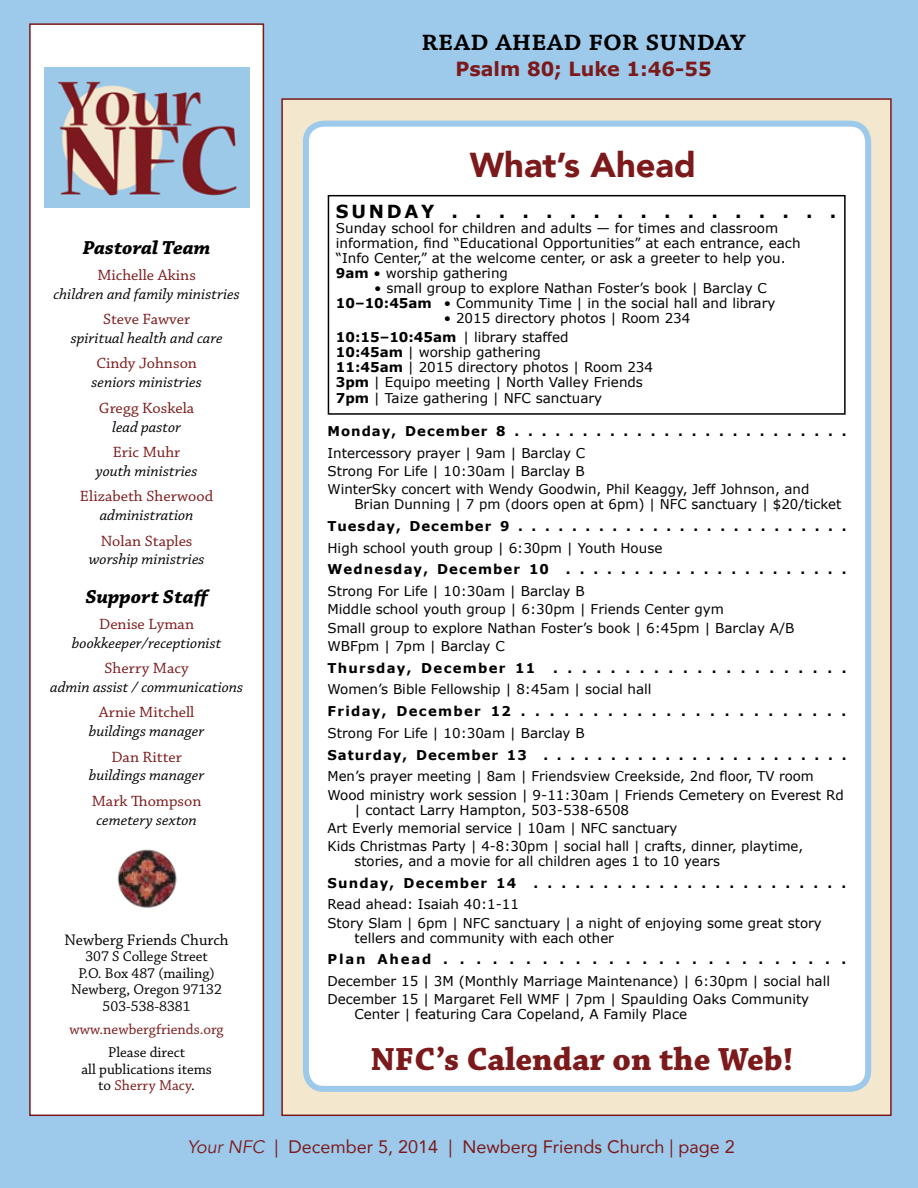
<style>
.page{position:relative;width:918px;height:1188px;background:#9dc9eb}
.page>*{position:absolute;margin:0;border:0;box-sizing:border-box;transform-origin:0 0}
.t1{font:900 34.5px "Avenir";color:#7c1a1b}
.t2{font:700 33.75px "Chaparral Pro";color:#7c1a1b}
.t3{font:600 30px "Chaparral Pro";color:#000}
.t4{font:italic 700 19.8px "Chaparral Pro";color:#000;scale:1.04 1}
.t5{font:700 19.5px "Verdana";color:#7c1a1b}
.t6{font:18px "Avenir";color:#7c1a1b}
.t7{font:700 18px "Verdana";letter-spacing:.15em;color:#000}
.t8{font:16.2px "Chaparral Pro";color:#000}
.t9{font:italic 15.6px "Chaparral Pro";color:#000;scale:1.04 1}
.t10{font:15.6px "Chaparral Pro";color:#7c1a1b;scale:1.04 1}
.t11{font:15px/16.5px "Chaparral Pro";color:#000;text-align:center}
.t12{font:15px "Chaparral Pro";color:#7c1a1b}
.t13{font:13.5px/18.3px "Verdana";color:#000}
.t14{font:700 13.5px "Verdana";letter-spacing:.085em;color:#000}
.t15{font:700 13.5px "Verdana";letter-spacing:.135em;color:#000}
.s1{color:#7c1a1b}
.s2{font-weight:700}
.s3{font-style:italic}
</style>
<div class="page">
<div style="left:29px;top:23px;width:235px;height:1093px;background:#fff;border:2px solid #7c1a1b"></div>
<img style="left:44px;top:68px;width:205px;height:139px">
<img style="left:117px;top:849px;width:60px;height:59px">
<div style="left:281px;top:98px;width:611px;height:1018px;background:#f3e7cd;border:2px solid #7c1a1b"></div>
<div style="left:306px;top:124px;width:562px;height:965px;background:#fff;border-radius:18px"></div>
<div style="left:303px;top:121px;width:568px;height:971px;border:6px solid #9dc9eb;border-radius:18px"></div>
<div style="left:328px;top:195px;width:518px;height:220px;border:2px solid #000"></div>
<h3 class="t3" style="left:422px;top:24px;width:326px">read ahead for sunday</h3>
<h3 class="t5" style="left:455px;top:57px;width:258px">Psalm 80; Luke 1:46-55</h3>
<h3 class="t4" style="left:83px;top:236px;width:124px">Pastoral Team</h3>
<p class="t10" style="left:97px;top:266px;width:96px">Michelle Akins</p>
<p class="t9" style="left:54px;top:285px;width:181px">children and family ministries</p>
<p class="t10" style="left:103px;top:311px;width:85px">Steve Fawver</p>
<p class="t9" style="left:71px;top:329px;width:148px">spiritual health and care</p>
<p class="t10" style="left:96px;top:355px;width:98px">Cindy Johnson</p>
<p class="t9" style="left:92px;top:374px;width:107px">seniors ministries</p>
<p class="t10" style="left:99px;top:399px;width:93px">Gregg Koskela</p>
<p class="t9" style="left:112px;top:418px;width:68px">lead pastor</p>
<p class="t10" style="left:113px;top:444px;width:66px">Eric Muhr</p>
<p class="t9" style="left:96px;top:462px;width:99px">youth ministries</p>
<p class="t10" style="left:80px;top:488px;width:130px">Elizabeth Sherwood</p>
<p class="t9" style="left:100px;top:507px;width:92px">administration</p>
<p class="t10" style="left:101px;top:532px;width:90px">Nolan Staples</p>
<p class="t9" style="left:89px;top:551px;width:113px">worship ministries</p>
<h3 class="t4" style="left:85px;top:586px;width:121px">Support Staff</h3>
<p class="t10" style="left:99px;top:615px;width:93px">Denise Lyman</p>
<p class="t9" style="left:72px;top:634px;width:145px">bookkeeper/receptionist</p>
<p class="t10" style="left:104px;top:660px;width:83px">Sherry Macy</p>
<p class="t9" style="left:50px;top:678px;width:187px">admin assist / communications</p>
<p class="t10" style="left:99px;top:704px;width:94px">Arnie Mitchell</p>
<p class="t9" style="left:89px;top:723px;width:113px">buildings manager</p>
<p class="t10" style="left:112px;top:748px;width:69px">Dan Ritter</p>
<p class="t9" style="left:89px;top:767px;width:113px">buildings manager</p>
<p class="t10" style="left:92px;top:793px;width:107px">Mark Thompson</p>
<p class="t9" style="left:96px;top:811px;width:98px">cemetery sexton</p>
<p class="t8" style="left:65px;top:931px;width:166px">Newberg Friends Church</p>
<p class="t11" style="left:71px;top:949px;width:152px">307 S College Street<br>P.O. Box 487 (mailing)<br>Newberg, Oregon 97132<br>503-538-8381</p>
<p class="t12" style="left:70px;top:1021px;width:156px">www.newbergfriends.org</p>
<p class="t11" style="left:81px;top:1045px;width:132px">Please direct<br>all publications items to <span class="s1">Sherry Macy</span>.</p>
<h1 class="t1" style="left:470px;top:135px;width:228px">What’s Ahead</h1>
<h3 class="t7" style="left:336px;top:200px;width:502px">SUNDAY.................</h3>
<p class="t13" style="left:336px;top:220px;width:466px;line-height:15px">Sunday school for children and adults — for times and classroom information, find “Educational Opportunities” at each entrance, each “Info Center,” at the welcome center, or ask a greeter to help you.<br><span class="s2">9am</span> • worship gathering</p>
<p class="t13" style="left:336px;top:280px;width:441px;line-height:15px;text-indent:38px">• small group to explore Nathan Foster’s book | Barclay C<br><span class="s2">10–10:45am</span> • Community Time | in the social hall and library</p>
<p class="t13" style="left:336px;top:309px;width:356px;text-indent:108px">• 2015 directory photos | Room 234<br><span class="s2">10:15–10:45am</span> | library staffed</p>
<p class="t13" style="left:336px;top:343px;width:319px;line-height:15.5px"><span class="s2">10:45am</span> | worship gathering<br><span class="s2">11:45am</span> | 2015 directory photos | Room 234<br><span class="s2">3pm</span> | Equipo meeting | North Valley Friends <span class="s2">7pm</span> | Taize gathering | NFC sanctuary</p>
<p class="t14" style="left:328px;top:422px;width:521px">Monday, December 8 . . . . . . . . . . . . . . . . . . . . . . . . .</p>
<p class="t13" style="left:328px;top:443px;width:483px">Intercessory prayer | 9am | Barclay C<br>Strong For Life | 10:30am | Barclay B<br>WinterSky concert with Wendy Goodwin, Phil Keaggy, Jeff Johnson, and</p>
<p class="t13" style="left:355px;top:495px;width:488px">Brian Dunning | 7 pm (doors open at 6pm) | NFC sanctuary | $20/ticket</p>
<p class="t14" style="left:328px;top:517px;width:521px">Tuesday, December 9 . . . . . . . . . . . . . . . . . . . . . . . . .</p>
<p class="t13" style="left:328px;top:538px;width:336px">High school youth group | 6:30pm | Youth House</p>
<p class="t14" style="left:328px;top:561px;width:223px">Wednesday, December 10</p>
<p class="t14" style="left:566px;top:561px;width:282px">. . . . . . . . . . . . . . . . . . . . .</p>
<p class="t13" style="left:328px;top:582px;width:468px">Strong For Life | 10:30am | Barclay B<br>Middle school youth group | 6:30pm | Friends Center gym<br>Small group to explore Nathan Foster’s book | 6:45pm | Barclay A/B WBFpm | 7pm | Barclay C</p>
<p class="t14" style="left:328px;top:659px;width:209px">Thursday, December 11</p>
<p class="t14" style="left:553px;top:659px;width:295px">.....................</p>
<p class="t13" style="left:328px;top:680px;width:326px">Women’s Bible Fellowship | 8:45am | social hall</p>
<p class="t14" style="left:328px;top:703px;width:520px">Friday,December12.......................</p>
<p class="t13" style="left:328px;top:723px;width:259px">Strong For Life | 10:30am | Barclay B</p>
<p class="t14" style="left:328px;top:746px;width:521px">Saturday, December 13 . . . . . . . . . . . . . . . . . . . . . . .</p>
<p class="t13" style="left:328px;top:767px;width:518px">Men’s prayer meeting | 8am | Friendsview Creekside, 2nd floor, TV room<br>Wood ministry work session | 9-11:30am | Friends Cemetery on Everest Rd</p>
<p class="t13" style="left:328px;top:800px;width:477px;text-indent:27px">| contact Larry Hampton, 503-538-6508<br>Art Everly memorial service | 10am | NFC sanctuary<br>Kids Christmas Party | 4-8:30pm | social hall | crafts, dinner, playtime,</p>
<p class="t13" style="left:355px;top:851px;width:367px">stories, and a movie for all children ages 1 to 10 years</p>
<p class="t14" style="left:328px;top:874px;width:190px">Sunday, December 14</p>
<p class="t14" style="left:534px;top:874px;width:314px">.......................</p>
<p class="t13" style="left:328px;top:895px;width:496px">Read ahead: Isaiah 40:1-11<br>Story Slam | 6pm | NFC sanctuary | a night of enjoying some great story</p>
<p class="t13" style="left:355px;top:928px;width:261px">tellers and community with each other</p>
<p class="t15" style="left:328px;top:951px;width:520px">PlanAhead.........................</p>
<p class="t13" style="left:328px;top:972px;width:504px">December 15 | 3M (Monthly Marriage Maintenance) | 6:30pm | social hall<br>December 15 | Margaret Fell WMF | 7pm | Spaulding Oaks Community</p>
<p class="t13" style="left:355px;top:1005px;width:334px">Center | featuring Cara Copeland, A Family Place</p>
<h2 class="t2" style="left:371px;top:1040px;width:424px">NFC’s Calendar on the Web!</h2>
<h3 class="t6" style="left:188px;top:1132px;width:549px"><span class="s3">Your NFC</span> | December 5, 2014 | Newberg Friends Church | page 2</h3>
</div>
